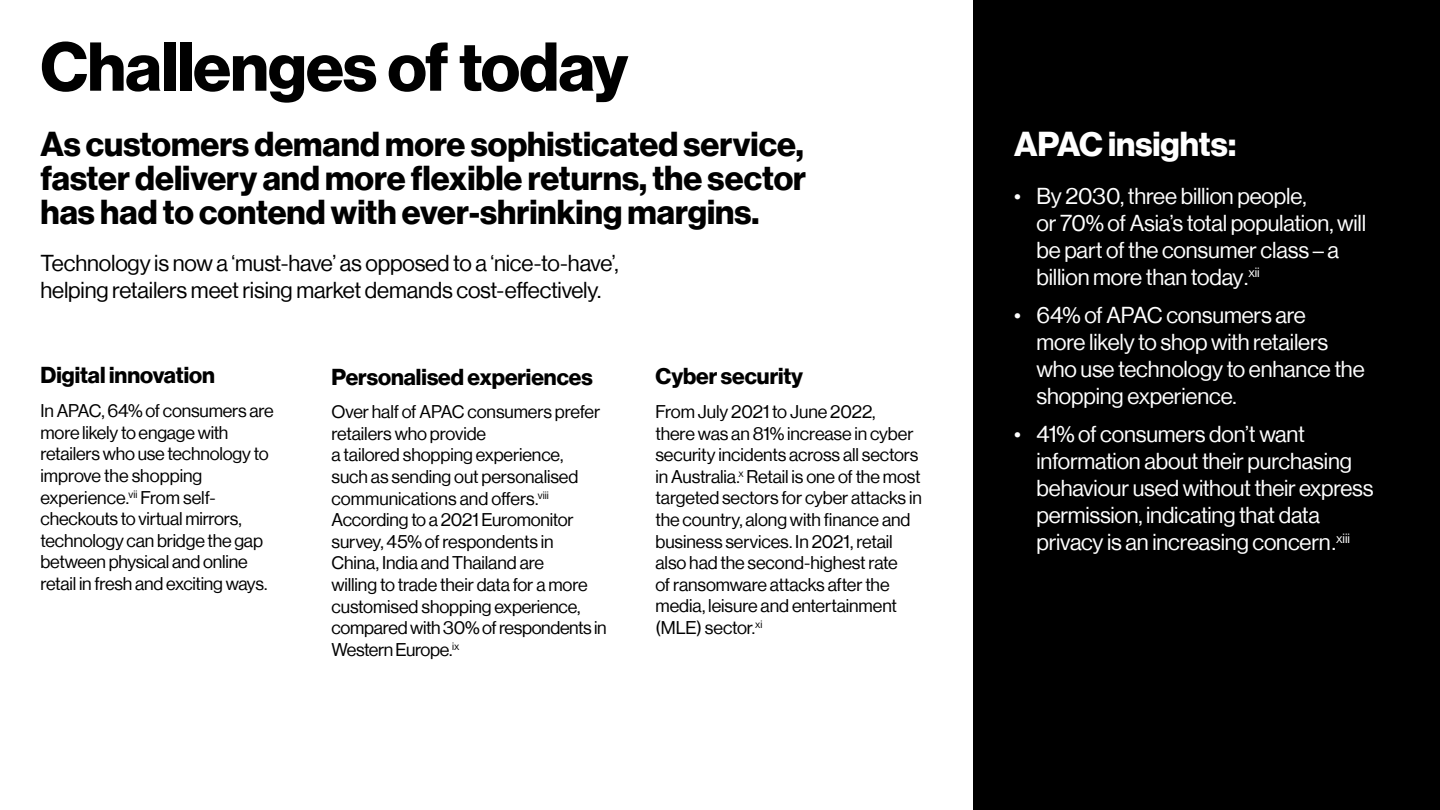
<style>
.page{position:relative;width:1440px;height:810px;background:#fff}
.page>*{position:absolute;margin:0;border:0;box-sizing:border-box;transform-origin:0 0}
.t1{font:700 67.5px "Verizon NH Ge DS";letter-spacing:-.01em;color:#000}
.t2{font:700 33.75px/33.8px "Verizon NH Ge DS";color:#000;text-align:justify}
.t3{font:700 33.75px "Verizon NH Ge DS";color:#fff}
.t4{font:22.5px/27px "Verizon NH Ge DS";letter-spacing:-.005em;color:#fff}
.t5{font:22.5px/27px "Verizon NH Ge DS";letter-spacing:-.005em;color:#000}
.t6{font:700 22.5px "Verizon NH Ge DS";color:#000}
.t7{font:18px/21.6px "Verizon NH Ge DS";letter-spacing:-.01em;color:#000}
</style>
<div class="page">
<div style="left:974px;top:0;width:466px;height:810px;background:#000"></div>
<h1 class="t1" style="left:40px;top:28px;width:589px">Challenges of today</h1>
<h2 class="t2" style="left:40px;top:127px;width:767px">As customers demand more sophisticated service, faster delivery and more flexible returns, the sector has had to contend with ever-shrinking margins.</h2>
<p class="t5" style="left:40px;top:249px;width:580px">Technology is now a ‘must-have’ as opposed to a ‘nice-to-have’, helping retailers meet rising market demands cost-effectively.</p>
<p class="t6" style="left:40px;top:362px;width:176px">Digital innovation</p>
<p class="t7" style="left:40px;top:400px;width:235px">In APAC, 64% of consumers are more likely to engage with retailers who use technology to improve the shopping experience.<sup>vii</sup> From self&shy;checkouts to virtual mirrors, technology can bridge the gap between physical and online retail in fresh and exciting ways.</p>
<p class="t6" style="left:332px;top:363px;width:263px">Personalised experiences</p>
<p class="t7" style="left:331px;top:401px;width:277px">Over half of APAC consumers prefer retailers who provide<br>a tailored shopping experience,<br>such as sending out personalised communications and offers.<sup>viii<br></sup>According to a 2021 Euromonitor survey, 45% of respondents in<br>China, India and Thailand are<br>willing to trade their data for a more customised shopping experience, compared with 30% of respondents in<br>WesternEurope.<sup>ix</sup></p>
<p class="t6" style="left:656px;top:363px;width:149px">Cyber security</p>
<p class="t7" style="left:655px;top:401px;width:268px">From July 2021 to June 2022,<br>there was an 81% increase in cyber security incidents across all sectors in Australia.<sup>x</sup> Retail is one of the most targeted sectors for cyber attacks in the country, along with finance and business services. In 2021, retail also had the second-highest rate<br>of ransomware attacks after the media, leisure and entertainment (MLE) sector.<sup>xi</sup></p>
<h2 class="t3" style="left:1014px;top:125px;width:224px">APAC insights:</h2>
<p class="t4" style="left:1036px;top:182px;width:331px;text-indent:-22px">• By 2030, three billion people,<br>or 70% of Asia’s total population, will be part of the consumer class – a billion more than today.<sup>xii</sup></p>
<p class="t4" style="left:1037px;top:301px;width:330px;text-indent:-22px">• 64% of APAC consumers are<br>more likely to shop with retailers who use technology to enhance the shopping experience.</p>
<p class="t4" style="left:1037px;top:420px;width:339px;text-indent:-22px">• 41% of consumers don’t want information about their purchasing behaviour used without their express permission, indicating that data privacy is an increasing concern.<sup>xiii</sup></p>
</div>
